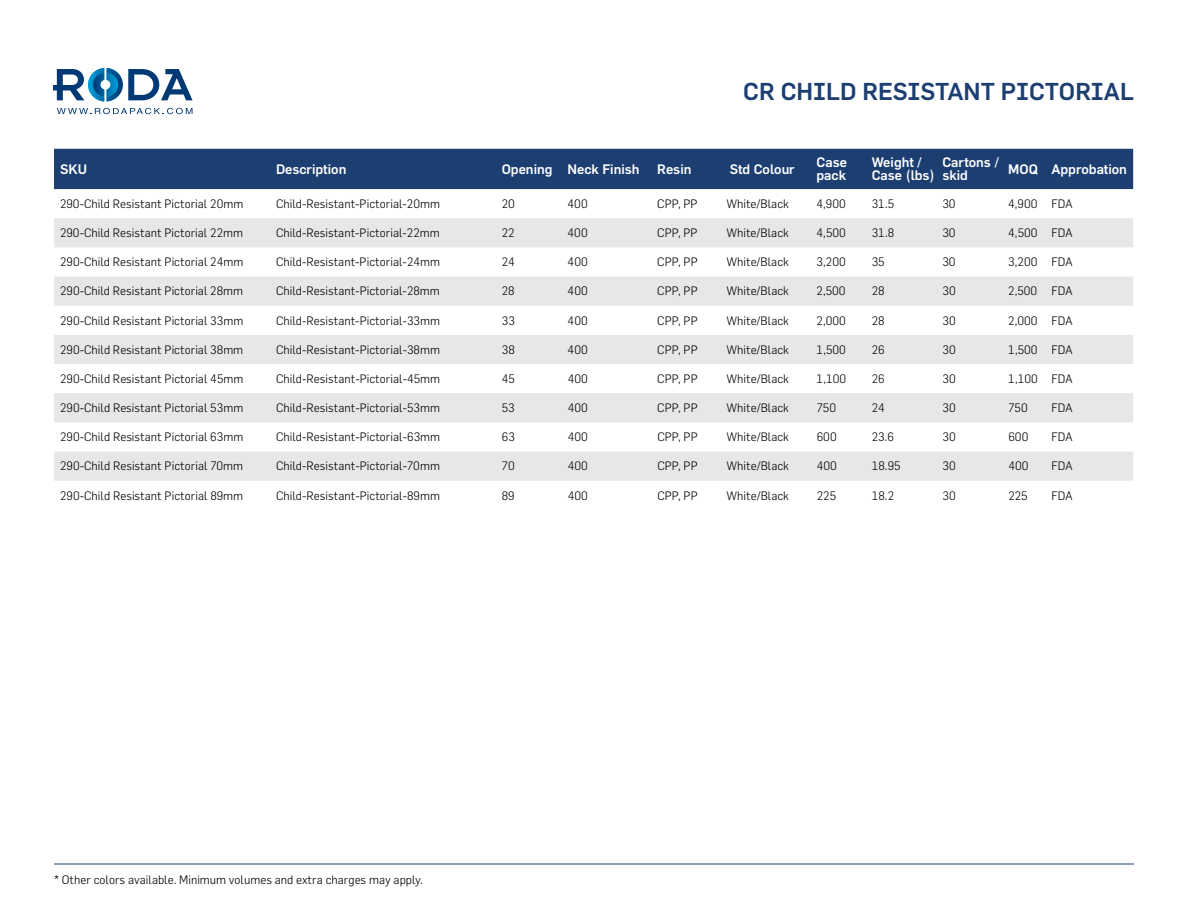
<style>
.page{position:relative;width:1188px;height:918px;background:#fff}
.page>*{position:absolute;margin:0;border:0;box-sizing:border-box;transform-origin:0 0}
.t1{font:500 24px "Flama";color:#1c3e71}
.t2{font:500 13.5px/13.5px "Flama";color:#fff}
.t3{font:300 12px "Flama";color:#000}
</style>
<div class="page">
<svg style="left:57px;top:108px;width:136px;height:6px"></svg>
<svg style="left:53px;top:68px;width:140px;height:33px"></svg>
<img style="left:88px;top:68px;width:16px;height:33px">
<img style="left:107px;top:68px;width:16px;height:33px">
<img style="left:93px;top:73px;width:11px;height:24px">
<img style="left:107px;top:73px;width:11px;height:24px">
<hr style="left:54px;top:864px;width:1080px;height:1px;background:#1c3e71">
<div style="left:54px;top:149px;width:1079px;height:40px;background:#1c3e71"></div>
<svg style="left:54px;top:218px;width:1079px;height:263px;fill:#e6e7e8"></svg>
<h1 class="t1" style="left:743px;top:78px;width:392px">CR CHILD RESISTANT PICTORIAL</h1>
<p class="t2" style="left:60px;top:162px;width:29px">SKU</p>
<p class="t2" style="left:276px;top:162px;width:72px">Description</p>
<p class="t2" style="left:502px;top:162px;width:139px">Opening Neck Finish</p>
<p class="t2" style="left:657px;top:162px;width:36px">Resin</p>
<p class="t2" style="left:730px;top:162px;width:67px">Std Colour</p>
<p class="t2" style="left:817px;top:155px;width:32px">Case pack</p>
<p class="t2" style="left:872px;top:155px;width:65px">Weight /<br>Case (lbs)</p>
<p class="t2" style="left:942px;top:155px;width:58px">Cartons / skid</p>
<p class="t2" style="left:1008px;top:162px;width:120px">MOQ Approbation</p>
<p class="t3" style="left:60px;top:196px;width:185px">290-Child Resistant Pictorial 20mm</p>
<p class="t3" style="left:276px;top:196px;width:166px">Child-Resistant-Pictorial-20mm</p>
<p class="t3" style="left:502px;top:196px;width:15px">20</p>
<p class="t3" style="left:568px;top:196px;width:22px">400</p>
<p class="t3" style="left:657px;top:196px;width:42px">CPP, PP</p>
<p class="t3" style="left:726px;top:196px;width:64px">White/Black</p>
<p class="t3" style="left:817px;top:196px;width:31px">4,900</p>
<p class="t3" style="left:872px;top:196px;width:24px">31.5</p>
<p class="t3" style="left:942px;top:196px;width:15px">30</p>
<p class="t3" style="left:1008px;top:196px;width:66px">4,900 FDA</p>
<p class="t3" style="left:60px;top:226px;width:185px">290-Child Resistant Pictorial 22mm</p>
<p class="t3" style="left:276px;top:226px;width:165px">Child-Resistant-Pictorial-22mm</p>
<p class="t3" style="left:502px;top:226px;width:14px">22</p>
<p class="t3" style="left:568px;top:226px;width:22px">400</p>
<p class="t3" style="left:657px;top:226px;width:42px">CPP, PP</p>
<p class="t3" style="left:726px;top:226px;width:64px">White/Black</p>
<p class="t3" style="left:817px;top:226px;width:31px">4,500</p>
<p class="t3" style="left:872px;top:226px;width:24px">31.8</p>
<p class="t3" style="left:942px;top:226px;width:15px">30</p>
<p class="t3" style="left:1008px;top:226px;width:66px">4,500 FDA</p>
<p class="t3" style="left:60px;top:255px;width:185px">290-Child Resistant Pictorial 24mm</p>
<p class="t3" style="left:276px;top:255px;width:166px">Child-Resistant-Pictorial-24mm</p>
<p class="t3" style="left:502px;top:255px;width:15px">24</p>
<p class="t3" style="left:568px;top:255px;width:22px">400</p>
<p class="t3" style="left:657px;top:255px;width:42px">CPP, PP</p>
<p class="t3" style="left:726px;top:255px;width:64px">White/Black</p>
<p class="t3" style="left:817px;top:255px;width:31px">3,200</p>
<p class="t3" style="left:872px;top:255px;width:15px">35</p>
<p class="t3" style="left:942px;top:255px;width:15px">30</p>
<p class="t3" style="left:1008px;top:255px;width:66px">3,200 FDA</p>
<p class="t3" style="left:60px;top:284px;width:185px">290-Child Resistant Pictorial 28mm</p>
<p class="t3" style="left:276px;top:284px;width:165px">Child-Resistant-Pictorial-28mm</p>
<p class="t3" style="left:502px;top:284px;width:14px">28</p>
<p class="t3" style="left:568px;top:284px;width:22px">400</p>
<p class="t3" style="left:657px;top:284px;width:42px">CPP, PP</p>
<p class="t3" style="left:726px;top:284px;width:64px">White/Black</p>
<p class="t3" style="left:817px;top:284px;width:31px">2,500</p>
<p class="t3" style="left:872px;top:284px;width:14px">28</p>
<p class="t3" style="left:942px;top:284px;width:15px">30</p>
<p class="t3" style="left:1008px;top:284px;width:66px">2,500 FDA</p>
<p class="t3" style="left:60px;top:313px;width:185px">290-Child Resistant Pictorial 33mm</p>
<p class="t3" style="left:276px;top:313px;width:166px">Child-Resistant-Pictorial-33mm</p>
<p class="t3" style="left:502px;top:313px;width:15px">33</p>
<p class="t3" style="left:568px;top:313px;width:22px">400</p>
<p class="t3" style="left:657px;top:313px;width:42px">CPP, PP</p>
<p class="t3" style="left:726px;top:313px;width:64px">White/Black</p>
<p class="t3" style="left:817px;top:313px;width:31px">2,000</p>
<p class="t3" style="left:872px;top:313px;width:14px">28</p>
<p class="t3" style="left:942px;top:313px;width:15px">30</p>
<p class="t3" style="left:1008px;top:313px;width:66px">2,000 FDA</p>
<p class="t3" style="left:60px;top:342px;width:185px">290-Child Resistant Pictorial 38mm</p>
<p class="t3" style="left:276px;top:342px;width:165px">Child-Resistant-Pictorial-38mm</p>
<p class="t3" style="left:502px;top:342px;width:15px">38</p>
<p class="t3" style="left:568px;top:342px;width:22px">400</p>
<p class="t3" style="left:657px;top:342px;width:42px">CPP, PP</p>
<p class="t3" style="left:726px;top:342px;width:64px">White/Black</p>
<p class="t3" style="left:817px;top:342px;width:31px">1,500</p>
<p class="t3" style="left:872px;top:342px;width:15px">26</p>
<p class="t3" style="left:942px;top:342px;width:15px">30</p>
<p class="t3" style="left:1008px;top:342px;width:66px">1,500 FDA</p>
<p class="t3" style="left:60px;top:371px;width:185px">290-Child Resistant Pictorial 45mm</p>
<p class="t3" style="left:276px;top:371px;width:166px">Child-Resistant-Pictorial-45mm</p>
<p class="t3" style="left:502px;top:371px;width:15px">45</p>
<p class="t3" style="left:568px;top:371px;width:22px">400</p>
<p class="t3" style="left:657px;top:371px;width:42px">CPP, PP</p>
<p class="t3" style="left:726px;top:371px;width:64px">White/Black</p>
<p class="t3" style="left:817px;top:371px;width:31px">1,100</p>
<p class="t3" style="left:872px;top:371px;width:15px">26</p>
<p class="t3" style="left:942px;top:371px;width:15px">30</p>
<p class="t3" style="left:1008px;top:371px;width:66px">1,100 FDA</p>
<p class="t3" style="left:60px;top:401px;width:185px">290-Child Resistant Pictorial 53mm</p>
<p class="t3" style="left:276px;top:401px;width:165px">Child-Resistant-Pictorial-53mm</p>
<p class="t3" style="left:502px;top:401px;width:15px">53</p>
<p class="t3" style="left:568px;top:401px;width:22px">400</p>
<p class="t3" style="left:657px;top:401px;width:42px">CPP, PP</p>
<p class="t3" style="left:726px;top:401px;width:64px">White/Black</p>
<p class="t3" style="left:817px;top:401px;width:21px">750</p>
<p class="t3" style="left:872px;top:401px;width:15px">24</p>
<p class="t3" style="left:942px;top:401px;width:15px">30</p>
<p class="t3" style="left:1008px;top:401px;width:21px">750</p>
<p class="t3" style="left:1052px;top:401px;width:23px">FDA</p>
<p class="t3" style="left:60px;top:430px;width:185px">290-Child Resistant Pictorial 63mm</p>
<p class="t3" style="left:276px;top:430px;width:166px">Child-Resistant-Pictorial-63mm</p>
<p class="t3" style="left:502px;top:430px;width:15px">63</p>
<p class="t3" style="left:568px;top:430px;width:22px">400</p>
<p class="t3" style="left:657px;top:430px;width:42px">CPP, PP</p>
<p class="t3" style="left:726px;top:430px;width:64px">White/Black</p>
<p class="t3" style="left:817px;top:430px;width:22px">600</p>
<p class="t3" style="left:872px;top:430px;width:24px">23.6</p>
<p class="t3" style="left:942px;top:430px;width:15px">30</p>
<p class="t3" style="left:1008px;top:430px;width:22px">600</p>
<p class="t3" style="left:1052px;top:430px;width:23px">FDA</p>
<p class="t3" style="left:60px;top:459px;width:185px">290-Child Resistant Pictorial 70mm</p>
<p class="t3" style="left:276px;top:459px;width:165px">Child-Resistant-Pictorial-70mm</p>
<p class="t3" style="left:502px;top:459px;width:14px">70</p>
<p class="t3" style="left:568px;top:459px;width:22px">400</p>
<p class="t3" style="left:657px;top:459px;width:42px">CPP, PP</p>
<p class="t3" style="left:726px;top:459px;width:64px">White/Black</p>
<p class="t3" style="left:817px;top:459px;width:22px">400</p>
<p class="t3" style="left:872px;top:459px;width:30px">18.95</p>
<p class="t3" style="left:942px;top:459px;width:15px">30</p>
<p class="t3" style="left:1008px;top:459px;width:22px">400</p>
<p class="t3" style="left:1052px;top:459px;width:23px">FDA</p>
<p class="t3" style="left:60px;top:488px;width:185px">290-Child Resistant Pictorial 89mm</p>
<p class="t3" style="left:276px;top:488px;width:165px">Child-Resistant-Pictorial-89mm</p>
<p class="t3" style="left:502px;top:488px;width:14px">89</p>
<p class="t3" style="left:568px;top:488px;width:22px">400</p>
<p class="t3" style="left:657px;top:488px;width:42px">CPP, PP</p>
<p class="t3" style="left:726px;top:488px;width:64px">White/Black</p>
<p class="t3" style="left:817px;top:488px;width:21px">225</p>
<p class="t3" style="left:872px;top:488px;width:24px">18.2</p>
<p class="t3" style="left:942px;top:488px;width:15px">30</p>
<p class="t3" style="left:1008px;top:488px;width:21px">225</p>
<p class="t3" style="left:1052px;top:488px;width:23px">FDA</p>
<p class="t3" style="left:54px;top:872px;width:370px">* Other colors available. Minimum volumes and extra charges may apply.</p>
</div>
